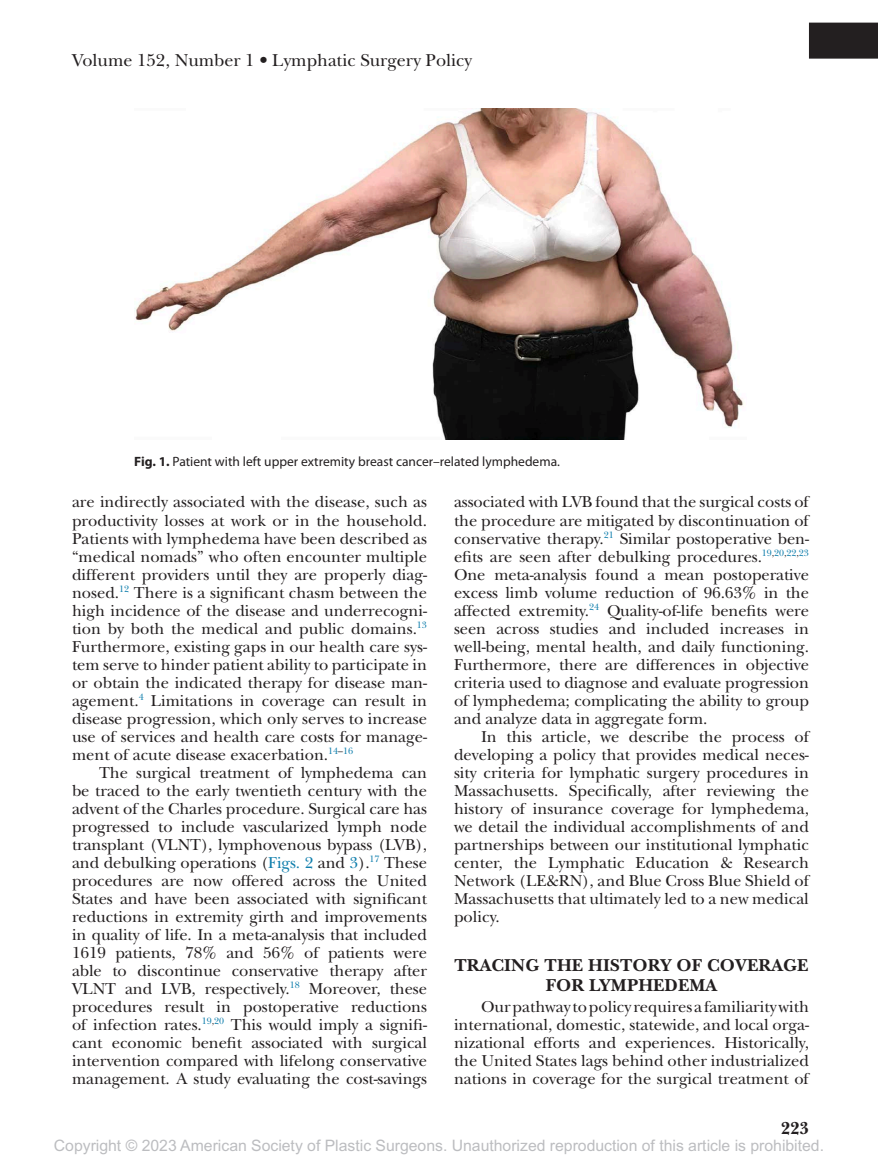
<style>
.page{position:relative;width:878px;height:1175px;background:#fff}
.page>*{position:absolute;margin:0;border:0;box-sizing:border-box;transform-origin:0 0}
.t1{font:700 18px/19.5px "New Baskerville Std";letter-spacing:.01em;color:#231f20;text-align:center}
.t2{font:18px "New Baskerville Std";color:#231f20}
.t3{font:16.5px/18px "New Baskerville Std";color:#231f20;text-align:justify}
.t4{font:15.75px "Arial MT Std";color:#bcbdc0}
.t5{font:13.5px "Myriad Pro";color:#231f20}
.s1{font-weight:700}
.s2{color:#0f7eac}
</style>
<div class="page">
<div style="left:808px;top:23px;width:70px;height:36px;background:#231f20"></div>
<img style="left:134px;top:108px;width:610px;height:331px">
<p class="t2" style="left:72px;top:50px;width:401px">Volume 152, Number 1 • Lymphatic Surgery Policy</p>
<p class="t5" style="left:134px;top:453px;width:427px"><span class="s1">Fig. 1.</span> Patient with left upper extremity breast cancer–related lymphedema.</p>
<p class="t3" style="left:72px;top:493px;width:356px">are indirectly associated with the disease, such as productivity losses at work or in the household.<br>Patients with lymphedema have been described as “medical nomads” who often encounter multiple different providers until they are properly diag&shy;nosed.<sup>12</sup> There is a significant chasm between the high incidence of the disease and underrecogni&shy;tion by both the medical and public domains.<sup>13<br></sup>Furthermore, existing gaps in our health care sys&shy;tem serve to hinder patient ability to participate in or obtain the indicated therapy for disease man&shy;agement.<sup>4</sup> Limitations in coverage can result in disease progression, which only serves to increase use of services and health care costs for manage&shy;ment of acute disease exacerbation.<sup>14</sup><sup>–</sup><sup>16</sup></p>
<p class="t3" style="left:72px;top:763px;width:356px;text-indent:27px">The surgical treatment of lymphedema can be traced to the early twentieth century with the advent of the Charles procedure. Surgical care has progressed to include vascularized lymph node transplant (VLNT), lymphovenous bypass (LVB), and debulking operations (<span class="s2">Figs. 2</span> and <span class="s2">3</span>).<sup>17</sup> These procedures are now offered across the United States and have been associated with significant reductions in extremity girth and improvements in quality of life. In a meta-analysis that included 1619 patients, 78% and 56% of patients were able to discontinue conservative therapy after VLNT and LVB, respectively.<sup>18</sup> Moreover, these procedures result in postoperative reductions of infection rates.<sup>19</sup><sup>,</sup><sup>20</sup> This would imply a signifi&shy;cant economic benefit associated with surgical intervention compared with lifelong conservative management. A study evaluating the cost-savings</p>
<p class="t3" style="left:454px;top:493px;width:356px">associated with LVB found that the surgical costs of the procedure are mitigated by discontinuation of conservative therapy.<sup>21</sup> Similar postoperative ben&shy;efits are seen after debulking procedures.<sup>19</sup><sup>,</sup><sup>20</sup><sup>,</sup><sup>22</sup><sup>,</sup><sup>23<br></sup>One meta-analysis found a mean postoperative excess limb volume reduction of 96.63% in the affected extremity.<sup>24</sup> Quality-of-life benefits were seen across studies and included increases in well-being, mental health, and daily functioning.<br>Furthermore, there are differences in objective criteria used to diagnose and evaluate progression of lymphedema; complicating the ability to group and analyze data in aggregate form.</p>
<p class="t3" style="left:454px;top:727px;width:356px;text-indent:27px">In this article, we describe the process of developing a policy that provides medical neces&shy;sity criteria for lymphatic surgery procedures in Massachusetts. Specifically, after reviewing the history of insurance coverage for lymphedema, we detail the individual accomplishments of and partnerships between our institutional lymphatic center, the Lymphatic Education &amp; Research Network (LE&amp;RN), and Blue Cross Blue Shield of Massachusetts that ultimately led to a new medical policy.</p>
<p class="t1" style="left:454px;top:955px;width:355px">TRACING THE HISTORY OF COVERAGE<br>FOR LYMPHEDEMA</p>
<p class="t3" style="left:454px;top:997px;width:356px;text-indent:27px">Our pathway to policy requires a familiarity with international, domestic, statewide, and local orga&shy;nizational efforts and experiences. Historically, the United States lags behind other industrialized nations in coverage for the surgical treatment of</p>
<p class="t1" style="left:780px;top:1119px;width:30px">223</p>
<p class="t4" style="left:54px;top:1136px;width:771px">Copyright © 2023 American Society of Plastic Surgeons. Unauthorized reproduction of this article is prohibited.</p>
</div>
